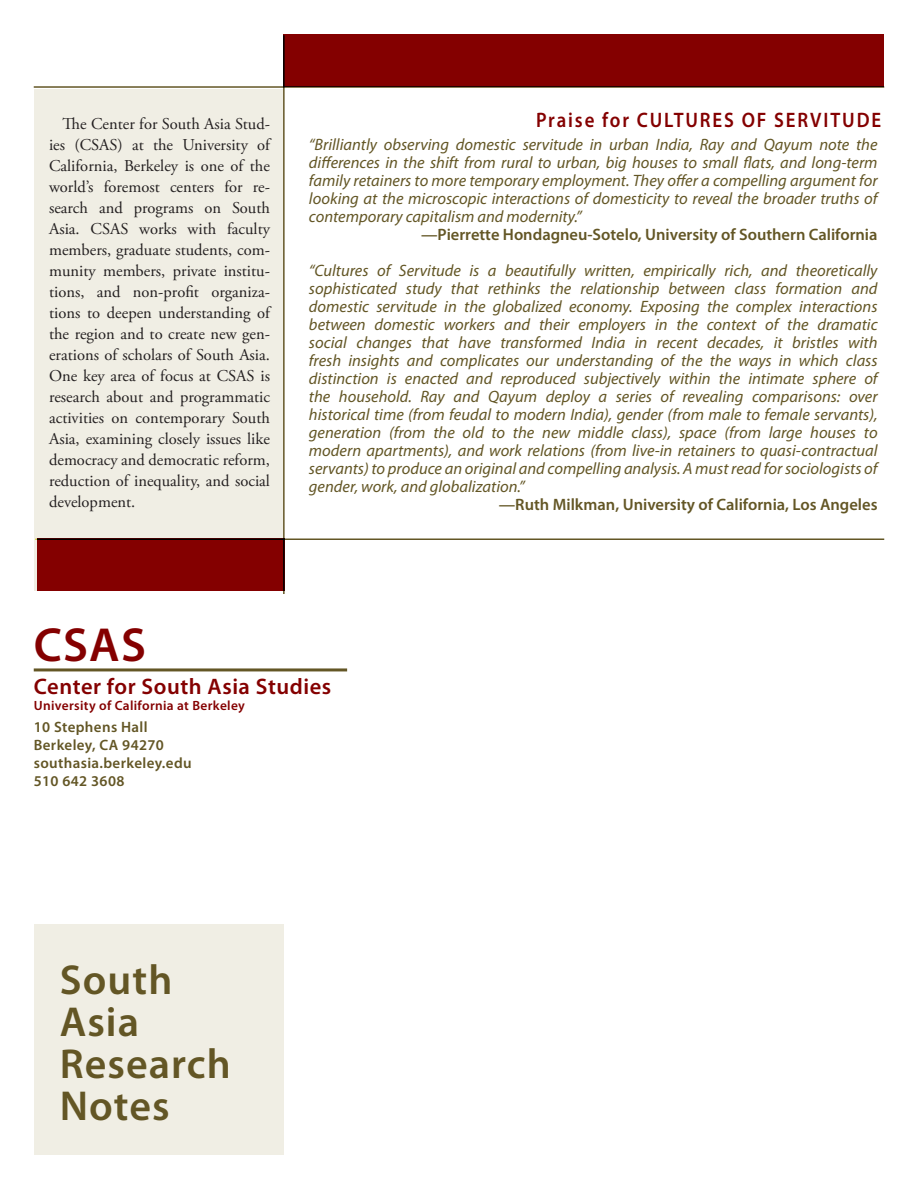
<style>
.page{position:relative;width:918px;height:1188px;background:#fff}
.page>*{position:absolute;margin:0;border:0;box-sizing:border-box;transform-origin:0 0}
.Head_1{font:600 48px "Myriad Pro";color:#840000}
.Head_1-2{font:600 42px "Myriad Pro";letter-spacing:.025em;color:#635625}
.Head_1-3{font:600 22.5px "Myriad Pro";letter-spacing:.025em;color:#840000}
.Head_1-4{font:600 21px "Myriad Pro";letter-spacing:.1em;color:#840000;scale:.9 1}
.Address{font:italic 16.5px/18px "Myriad Pro";color:#635625;text-align:justify}
.Body{font:16.5px/21px "Adobe Garamond Pro";color:#231f20;text-align:justify}
.Address-2{font:600 16.5px "Myriad Pro";color:#635625}
.Address-3{font:600 15px "Myriad Pro";letter-spacing:.025em;color:#635625}
.Head_1-5{font:600 13.5px "Myriad Pro";letter-spacing:.025em;color:#840000}
</style>
<div class="page">
<div style="left:34px;top:89px;width:249px;height:502px;background:#f0eee4"></div>
<div style="left:37px;top:538px;width:247px;height:53px;background:#840000"></div>
<div style="left:284px;top:34px;width:600px;height:53px;background:#840000"></div>
<hr style="left:35px;top:539px;width:849px;height:1px;background:#635625">
<hr style="left:283px;top:35px;width:2px;height:559px;background:#635625">
<hr style="left:34px;top:86px;width:850px;height:2px;background:#635625">
<div style="left:34px;top:924px;width:250px;height:230px;background:#f0eee4"></div>
<hr style="left:34px;top:668px;width:313px;height:3px;background:#635625">
<p class="Body" style="left:49px;top:114px;width:222px;text-indent:14px">The Center for South Asia Stud&shy;ies (CSAS) at the University of California, Berkeley is one of the world’s foremost centers for re&shy;search and programs on South Asia. CSAS works with faculty members, graduate students, com&shy;munity members, private institu&shy;tions, and non-profit organiza&shy;tions to deepen understanding of the region and to create new gen&shy;erations of scholars of South Asia.<br>One key area of focus at CSAS is research about and programmatic activities on contemporary South Asia, examining closely issues like democracy and democratic reform, reduction of inequality, and social development.</p>
<p class="Head_1-4" style="left:536px;top:107px;width:385px">Praise for CULTURES OF SERVITUDE</p>
<p class="Address" style="left:309px;top:136px;width:570px">“Brilliantly observing domestic servitude in urban India, Ray and Qayum note the differences in the shift from rural to urban, big houses to small flats, and long-term family retainers to more temporary employment. They offer a compelling argument for looking at the microscopic interactions of domesticity to reveal the broader truths of contemporary capitalism and modernity.”</p>
<p class="Address-2" style="left:421px;top:224px;width:458px">—Pierrette Hondagneu-Sotelo, University of Southern California</p>
<p class="Address" style="left:309px;top:262px;width:570px">“Cultures of Servitude is a beautifully written, empirically rich, and theoretically sophisticated study that rethinks the relationship between class formation and domestic servitude in the globalized economy. Exposing the complex interactions between domestic workers and their employers in the context of the dramatic social changes that have transformed India in recent decades, it bristles with fresh insights and complicates our understanding of the the ways in which class distinction is enacted and reproduced subjectively within the intimate sphere of the household. Ray and Qayum deploy a series of revealing comparisons: over historical time (from feudal to modern India), gender (from male to female servants), generation (from the old to the new middle class), space (from large houses to modern apartments), and work relations (from live-in retainers to quasi-contractual servants) to produce an original and compelling analysis. A must read for sociologists of gender, work, and globalization.”</p>
<p class="Address-2" style="left:499px;top:494px;width:380px">—Ruth Milkman, University of California, Los Angeles</p>
<p class="Head_1" style="left:34px;top:615px;width:114px">CSAS</p>
<p class="Head_1-3" style="left:34px;top:672px;width:299px">Center for South Asia Studies</p>
<p class="Head_1-5" style="left:34px;top:697px;width:213px">University of California at Berkeley</p>
<p class="Address-3" style="left:34px;top:718px;width:115px">10 Stephens Hall</p>
<p class="Address-3" style="left:34px;top:736px;width:132px">Berkeley, CA 94270</p>
<p class="Address-3" style="left:34px;top:754px;width:159px">southasia.berkeley.edu</p>
<p class="Address-3" style="left:34px;top:772px;width:92px">510 642 3608</p>
<p class="Head_1-2" style="left:60px;top:953px;width:114px">South</p>
<p class="Head_1-2" style="left:60px;top:995px;width:81px">Asia</p>
<p class="Head_1-2" style="left:60px;top:1037px;width:173px">Research</p>
<p class="Head_1-2" style="left:60px;top:1079px;width:111px">Notes</p>
</div>
